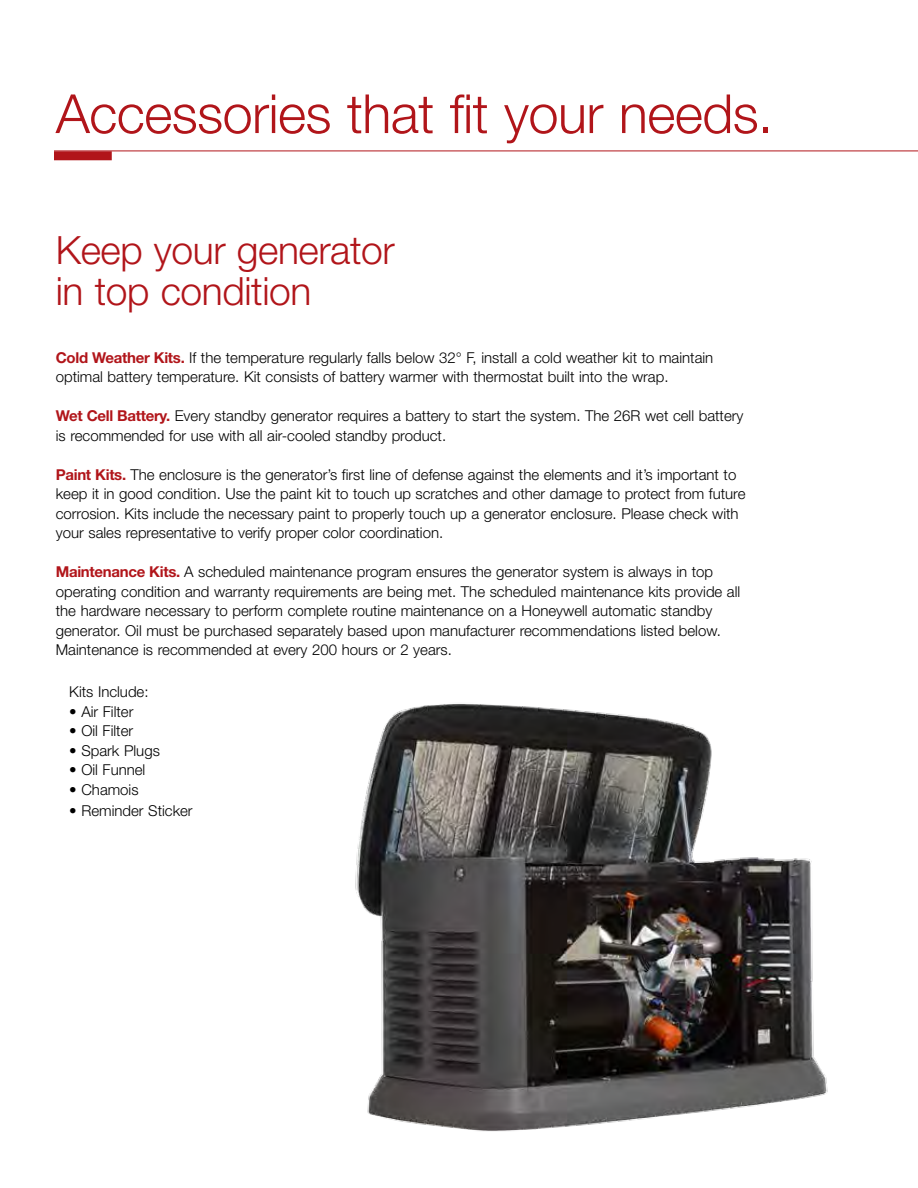
<style>
.page{position:relative;width:918px;height:1188px;background:#fff}
.page>*{position:absolute;margin:0;border:0;box-sizing:border-box;transform-origin:0 0}
.t1{font:300 54px "Helvetica Neue LT Std";letter-spacing:-.01em;color:#b1151a}
.t2{font:300 39px/40.5px "Helvetica Neue LT Std";letter-spacing:-.01em;color:#b1151a}
.t3{font:300 15px/19.5px "Helvetica Neue LT Std";color:#000}
.s1{font-weight:700;color:#b1151a}
</style>
<div class="page">
<img style="left:355px;top:704px;width:473px;height:428px">
<hr style="left:54px;top:151px;width:864px;height:1px;background:#b1151a">
<div style="left:54px;top:151px;width:58px;height:9px;background:#b1151a"></div>
<h1 class="t1" style="left:56px;top:81px;width:719px">Accessories that fit your needs.</h1>
<h2 class="t2" style="left:56px;top:229px;width:341px">Keep your generator in top condition</h2>
<p class="t3" style="left:56px;top:347px;width:659px"><span class="s1">Cold Weather Kits.</span> If the temperature regularly falls below 32° F, install a cold weather kit to maintain optimal battery temperature. Kit consists of battery warmer with thermostat built into the wrap.</p>
<p class="t3" style="left:56px;top:406px;width:689px"><span class="s1">Wet Cell Battery.</span> Every standby generator requires a battery to start the system. The 26R wet cell battery is recommended for use with all air-cooled standby product.</p>
<p class="t3" style="left:56px;top:464px;width:691px"><span class="s1">Paint Kits.</span> The enclosure is the generator’s first line of defense against the elements and it’s important to keep it in good condition. Use the paint kit to touch up scratches and other damage to protect from future corrosion. Kits include the necessary paint to properly touch up a generator enclosure. Please check with your sales representative to verify proper color coordination.</p>
<p class="t3" style="left:56px;top:562px;width:686px"><span class="s1">Maintenance Kits.</span> A scheduled maintenance program ensures the generator system is always in top operating condition and warranty requirements are being met. The scheduled maintenance kits provide all the hardware necessary to perform complete routine maintenance on a Honeywell automatic standby generator. Oil must be purchased separately based upon manufacturer recommendations listed below.<br>Maintenance is recommended at every 200 hours or 2 years.</p>
<p class="t3" style="left:69px;top:682px;width:81px">Kits Include:</p>
<p class="t3" style="left:69px;top:701px;width:66px">• Air Filter</p>
<p class="t3" style="left:69px;top:721px;width:65px">• Oil Filter</p>
<p class="t3" style="left:69px;top:740px;width:92px">• Spark Plugs</p>
<p class="t3" style="left:69px;top:760px;width:78px">• Oil Funnel</p>
<p class="t3" style="left:69px;top:779px;width:71px">• Chamois</p>
<p class="t3" style="left:69px;top:800px;width:125px">• Reminder Sticker</p>
</div>
